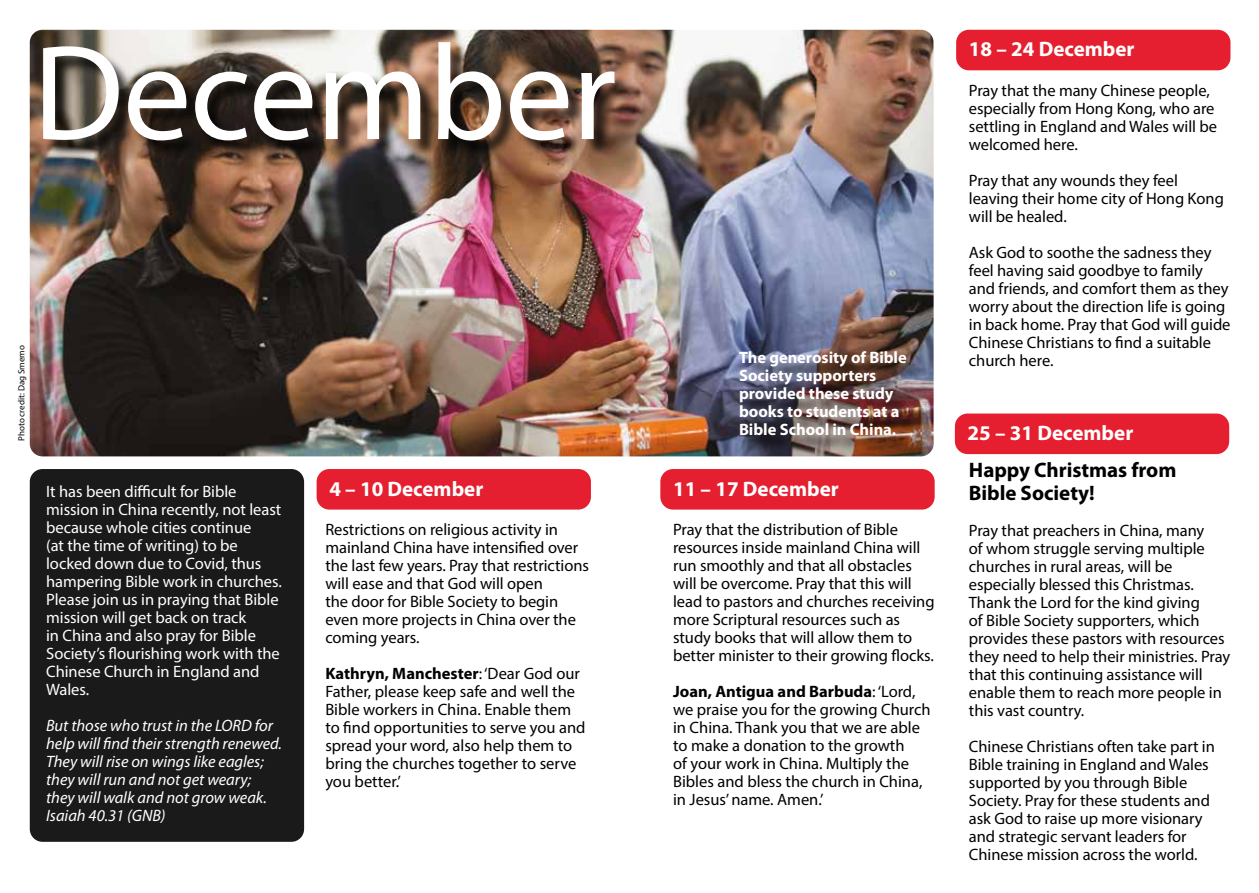
<style>
.page{position:relative;width:1259px;height:893px;background:#fff}
.page>*{position:absolute;margin:0;border:0;box-sizing:border-box;transform-origin:0 0}
.t1{font:136.5px "Myriad Pro";letter-spacing:-.01em;color:#fff}
.t2{font:700 21px "Myriad Pro";color:#fff}
.t3{font:700 21px/22.5px "Myriad Pro";letter-spacing:-.005em;color:#000}
.t4{font:16.5px/18px "Myriad Pro";letter-spacing:-.005em;color:#000}
.t5{font:16.5px/18px "Myriad Pro";letter-spacing:-.005em;color:#fff}
.t6{font:italic 16.5px/18px "Myriad Pro";letter-spacing:-.005em;color:#fff}
.t7{font:700 16.5px/18px "Myriad Pro";letter-spacing:-.005em;color:#fff}
.t8{font:9px "Myriad Pro";letter-spacing:-.005em;color:#000}
.s1{font-weight:700}
</style>
<div class="page">
<img style="left:30px;top:30px;width:903px;height:426px">
<div style="left:30px;top:469px;width:274px;height:373px;background:#1a1a1a;border-radius:13px"></div>
<div style="left:660px;top:469px;width:274px;height:41px;background:#e51f2f;border-radius:13px"></div>
<div style="left:956px;top:30px;width:274px;height:40px;background:#e51f2f;border-radius:13px"></div>
<div style="left:955px;top:414px;width:274px;height:40px;background:#e51f2f;border-radius:13px"></div>
<div style="left:45px;top:45px;width:587px;height:114px;background:#000;opacity:.75"></div>
<div style="left:742px;top:354px;width:182px;height:100px;background:#000;opacity:.75"></div>
<div style="left:317px;top:469px;width:274px;height:41px;background:#e51f2f;border-radius:13px"></div>
<h1 class="t1" style="left:33px;top:9px;width:585px">December</h1>
<p class="t8" style="left:16px;top:441px;width:97px;rotate:-90deg">Photo credit: Dag Smemo</p>
<p class="t7" style="left:739px;top:348px;width:169px">The generosity of Bible<br>Society supporters provided these study books to students at a<br>Bible School in China.</p>
<p class="t5" style="left:46px;top:482px;width:237px">It has been difficult for Bible mission in China recently, not least because whole cities continue<br>(at the time of writing) to be locked down due to Covid, thus hampering Bible work in churches.<br>Please join us in praying that Bible mission will get back on track<br>in China and also pray for Bible<br>Society’s flourishing work with the<br>Chinese Church in England and<br>Wales.</p>
<p class="t6" style="left:46px;top:716px;width:237px">But those who trust in the LORD for help will find their strength renewed.<br>They will rise on wings like eagles; they will run and not get weary; they will walk and not grow weak.<br>Isaiah 40.31 (GNB)</p>
<p class="t2" style="left:329px;top:475px;width:155px">4 – 10 December</p>
<p class="t4" style="left:325px;top:520px;width:265px">Restrictions on religious activity in mainland China have intensified over the last few years. Pray that restrictions will ease and that God will open<br>the door for Bible Society to begin even more projects in China over the coming years.</p>
<p class="t4" style="left:325px;top:664px;width:262px"><span class="s1">Kathryn, Manchester</span>: ‘Dear God our<br>Father, please keep safe and well the<br>Bible workers in China. Enable them to find opportunities to serve you and spread your word, also help them to bring the churches together to serve you better.’</p>
<p class="t2" style="left:673px;top:475px;width:167px">11 – 17 December</p>
<p class="t4" style="left:673px;top:520px;width:263px">Pray that the distribution of Bible resources inside mainland China will run smoothly and that all obstacles will be overcome. Pray that this will lead to pastors and churches receiving more Scriptural resources such as study books that will allow them to better minister to their growing flocks.</p>
<p class="t4" style="left:673px;top:682px;width:259px"><span class="s1">Joan, Antigua and Barbuda</span>: ‘Lord, we praise you for the growing Church in China. Thank you that we are able to make a donation to the growth<br>of your work in China. Multiply the<br>Bibles and bless the church in China, in Jesus’ name. Amen.’</p>
<p class="t2" style="left:969px;top:36px;width:167px">18 – 24 December</p>
<p class="t4" style="left:969px;top:81px;width:250px">Pray that the many Chinese people, especially from Hong Kong, who are settling in England and Wales will be welcomed here.</p>
<p class="t4" style="left:969px;top:171px;width:256px">Pray that any wounds they feel leaving their home city of Hong Kong will be healed.</p>
<p class="t4" style="left:969px;top:243px;width:263px">Ask God to soothe the sadness they feel having said goodbye to family and friends, and comfort them as they worry about the direction life is going in back home. Pray that God will guide<br>Chinese Christians to find a suitable church here.</p>
<p class="t2" style="left:967px;top:419px;width:167px">25 – 31 December</p>
<p class="t3" style="left:969px;top:458px;width:209px">Happy Christmas from<br>Bible Society!</p>
<p class="t4" style="left:969px;top:521px;width:263px">Pray that preachers in China, many<br>of whom struggle serving multiple churches in rural areas, will be especially blessed this Christmas.<br>Thank the Lord for the kind giving<br>of Bible Society supporters, which provides these pastors with resources they need to help their ministries. Pray that this continuing assistance will enable them to reach more people in this vast country.</p>
<p class="t4" style="left:969px;top:737px;width:247px">Chinese Christians often take part in Bible training in England and Wales supported by you through Bible Society. Pray for these students and ask God to raise up more visionary and strategic servant leaders for Chinese mission across the world.</p>
</div>
